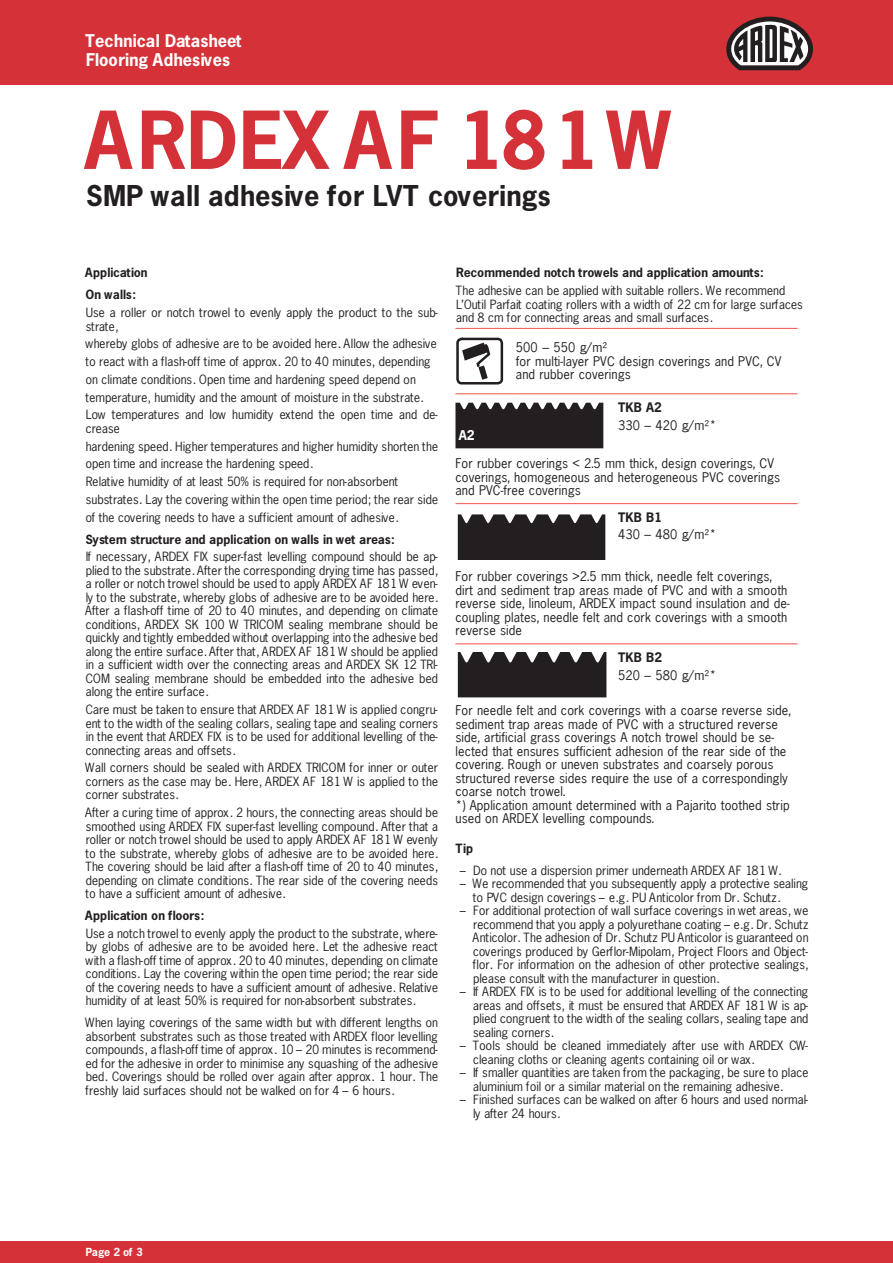
<style>
.page{position:relative;width:893px;height:1263px;background:#fff}
.page>*{position:absolute;margin:0;border:0;box-sizing:border-box;transform-origin:0 0}
.Titel{font:700 75px "News Gothic Std";letter-spacing:.015em;color:#d43238}
.Untertitel{font:700 27px "News Gothic Std";letter-spacing:.005em;color:#231f20}
.t1{font:700 16.5px/19.5px "News Gothic Std";color:#fff}
.t2{font:700 15px "News Gothic";color:#fff}
.t3{font:14.7px/13.5px "News Gothic Normal";color:#231f20}
.t4{font:700 14.7px "News Gothic";color:#231f20}
.Subheads{font:12px/13.5px "News Gothic Std";color:#231f20;text-align:justify}
.Subheads-2{font:700 12px "News Gothic Std";color:#231f20}
.t5{font:700 10.5px "News Gothic Std";color:#fff}
</style>
<div class="page">
<div style="left:0;top:0;width:893px;height:85px;background:#d43238"></div>
<div style="left:0;top:1242px;width:893px;height:21px;background:#d43238"></div>
<svg style="left:726px;top:17px;width:87px;height:53px"></svg>
<hr style="left:455px;top:328px;width:61px;height:1px;background:#f05248">
<hr style="left:516px;top:328px;width:102px;height:1px;background:#f05248">
<hr style="left:618px;top:328px;width:180px;height:1px;background:#f05248">
<hr style="left:455px;top:393px;width:61px;height:1px;background:#f05248">
<hr style="left:516px;top:393px;width:102px;height:1px;background:#f05248">
<hr style="left:618px;top:393px;width:180px;height:1px;background:#f05248">
<hr style="left:455px;top:503px;width:61px;height:1px;background:#f05248">
<hr style="left:516px;top:503px;width:102px;height:1px;background:#f05248">
<hr style="left:618px;top:503px;width:180px;height:1px;background:#f05248">
<hr style="left:455px;top:643px;width:61px;height:1px;background:#f05248">
<hr style="left:516px;top:643px;width:102px;height:1px;background:#f05248">
<hr style="left:618px;top:643px;width:180px;height:1px;background:#f05248">
<div style="left:456px;top:338px;width:47px;height:46px;border:3px solid #231f20;border-radius:4px"></div>
<svg style="left:460px;top:341px;width:32px;height:40px"></svg>
<svg style="left:455px;top:403px;width:148px;height:45px;background:#2e2b2c"></svg>
<svg style="left:458px;top:514px;width:147px;height:46px;background:#312d2e"></svg>
<svg style="left:458px;top:652px;width:148px;height:45px;background:#343031"></svg>
<h3 class="t1" style="left:85px;top:31px;width:158px">Technical Datasheet<br>Flooring Adhesives</h3>
<p class="Titel" style="left:85px;top:91px;width:588px">ARDEX AF 181 W</p>
<p class="Untertitel" style="left:85px;top:178px;width:466px">SMP wall adhesive for LVT coverings</p>
<p class="Subheads-2" style="left:85px;top:265px;width:64px">Application</p>
<p class="Subheads-2" style="left:85px;top:287px;width:52px">On walls:</p>
<p class="Subheads" style="left:85px;top:306px;width:354px">Use a roller or notch trowel to evenly apply the product to the sub&shy;strate,</p>
<p class="Subheads" style="left:85px;top:337px;width:353px">whereby globs of adhesive are to be avoided here. Allow the adhesive</p>
<p class="Subheads" style="left:85px;top:355px;width:347px">to react with a flash-off time of approx. 20 to 40 minutes, depending</p>
<p class="Subheads" style="left:85px;top:372px;width:332px">on climate conditions. Open time and hardening speed depend on</p>
<p class="Subheads" style="left:85px;top:390px;width:339px">temperature, humidity and the amount of moisture in the substrate.</p>
<p class="Subheads" style="left:85px;top:408px;width:354px">Low temperatures and low humidity extend the open time and de&shy;crease</p>
<p class="Subheads" style="left:85px;top:439px;width:354px">hardening speed. Higher temperatures and higher humidity shorten the</p>
<p class="Subheads" style="left:85px;top:457px;width:229px">open time and increase the hardening speed.</p>
<p class="Subheads" style="left:85px;top:475px;width:314px">Relative humidity of at least 50% is required for non-absorbent</p>
<p class="Subheads" style="left:85px;top:492px;width:354px">substrates. Lay the covering within the open time period; the rear side</p>
<p class="Subheads" style="left:85px;top:510px;width:314px">of the covering needs to have a sufficient amount of adhesive.</p>
<p class="Subheads-2" style="left:85px;top:531px;width:310px">System structure and application on walls in wet areas:</p>
<p class="Subheads" style="left:85px;top:550px;width:354px">If necessary, ARDEX FIX super-fast levelling compound should be ap&shy;plied to the substrate. After the corresponding drying time has passed, a roller or notch trowel should be used to apply ARDEX AF 181 W even&shy;ly to the substrate, whereby globs of adhesive are to be avoided here.<br>After a flash-off time of 20 to 40 minutes, and depending on climate conditions, ARDEX SK 100 W TRICOM sealing membrane should be quickly and tightly embedded without overlapping into the adhesive bed along the entire surface. After that, ARDEX AF 181 W should be applied in a sufficient width over the connecting areas and ARDEX SK 12 TRI-COM sealing membrane should be embedded into the adhesive bed along the entire surface.</p>
<p class="Subheads" style="left:85px;top:703px;width:354px">Care must be taken to ensure that ARDEX AF 181 W is applied congru&shy;ent to the width of the sealing collars, sealing tape and sealing corners in the event that ARDEX FIX is to be used for additional levelling of the&shy;connecting areas and offsets.</p>
<p class="Subheads" style="left:85px;top:761px;width:354px">Wall corners should be sealed with ARDEX TRICOM for inner or outer corners as the case may be. Here, ARDEX AF 181 W is applied to the corner substrates.</p>
<p class="Subheads" style="left:85px;top:806px;width:354px">After a curing time of approx. 2 hours, the connecting areas should be smoothed using ARDEX FIX super-fast levelling compound. After that a roller or notch trowel should be used to apply ARDEX AF 181 W evenly to the substrate, whereby globs of adhesive are to be avoided here.<br>The covering should be laid after a flash-off time of 20 to 40 minutes, depending on climate conditions. The rear side of the covering needs to have a sufficient amount of adhesive.</p>
<p class="Subheads-2" style="left:85px;top:908px;width:120px">Application on floors:</p>
<p class="Subheads" style="left:85px;top:926px;width:354px">Use a notch trowel to evenly apply the product to the substrate, where&shy;by globs of adhesive are to be avoided here. Let the adhesive react with a flash-off time of approx. 20 to 40 minutes, depending on climate conditions. Lay the covering within the open time period; the rear side of the covering needs to have a sufficient amount of adhesive. Relative humidity of at least 50% is required for non-absorbent substrates.</p>
<p class="Subheads" style="left:85px;top:1016px;width:354px">When laying coverings of the same width but with different lengths on absorbent substrates such as those treated with ARDEX floor levelling compounds, a flash-off time of approx. 10 – 20 minutes is recommend&shy;ed for the adhesive in order to minimise any squashing of the adhesive bed. Coverings should be rolled over again after approx. 1 hour. The freshly laid surfaces should not be walked on for 4 – 6 hours.</p>
<p class="Subheads-2" style="left:455px;top:265px;width:309px">Recommended notch trowels and application amounts:</p>
<p class="Subheads" style="left:455px;top:284px;width:331px">The adhesive can be applied with suitable rollers. We recommend</p>
<p class="Subheads" style="left:455px;top:297px;width:348px">L’Outil Parfait coating rollers with a width of 22 cm for large surfaces</p>
<p class="Subheads" style="left:455px;top:311px;width:258px">and 8 cm for connecting areas and small surfaces.</p>
<p class="t3" style="left:516px;top:341px;width:93px">500 – 550 g/m²</p>
<p class="t3" style="left:516px;top:354px;width:267px">for multi-layer PVC design coverings and PVC, CV and rubber coverings</p>
<p class="t4" style="left:618px;top:399px;width:46px">TKB A2</p>
<p class="t3" style="left:618px;top:418px;width:100px">330 – 420 g/m²*</p>
<p class="t3" style="left:455px;top:456px;width:326px">For rubber coverings &lt; 2.5 mm thick, design coverings, CV coverings, homogeneous and heterogeneous PVC coverings and PVC-free coverings</p>
<p class="t4" style="left:618px;top:508px;width:46px">TKB B1</p>
<p class="t3" style="left:618px;top:528px;width:100px">430 – 480 g/m²*</p>
<p class="t3" style="left:455px;top:570px;width:336px">For rubber coverings &gt;2.5 mm thick, needle felt coverings, dirt and sediment trap areas made of PVC and with a smooth reverse side, linoleum, ARDEX impact sound insulation and de&shy;coupling plates, needle felt and cork coverings with a smooth reverse side</p>
<p class="t4" style="left:618px;top:649px;width:46px">TKB B2</p>
<p class="t3" style="left:618px;top:668px;width:100px">520 – 580 g/m²*</p>
<p class="t3" style="left:455px;top:704px;width:337px">For needle felt and cork coverings with a coarse reverse side, sediment trap areas made of PVC with a structured reverse side, artificial grass coverings A notch trowel should be se&shy;lected that ensures sufficient adhesion of the rear side of the covering. Rough or uneven substrates and coarsely porous structured reverse sides require the use of a correspondingly</p>
<p class="t3" style="left:455px;top:785px;width:111px">coarse notch trowel.</p>
<p class="t3" style="left:455px;top:798px;width:336px">*) Application amount determined with a Pajarito toothed strip used on ARDEX levelling compounds.</p>
<p class="Subheads-2" style="left:455px;top:840px;width:18px">Tip</p>
<p class="Subheads" style="left:460px;top:863px;width:323px">– Do not use a dispersion primer underneath ARDEX AF 181 W.</p>
<p class="Subheads" style="left:472px;top:877px;width:337px;text-indent:-13px">– We recommended that you subsequently apply a protective sealing to PVC design coverings – e.g. PU Anticolor from Dr. Schutz.</p>
<p class="Subheads" style="left:472px;top:904px;width:337px;text-indent:-13px">– For additional protection of wall surface coverings in wet areas, we recommend that you apply a polyurethane coating – e.g. Dr. Schutz Anticolor. The adhesion of Dr. Schutz PU Anticolor is guaranteed on coverings produced by Gerflor-Mipolam, Project Floors and Object&shy;flor. For information on the adhesion of other protective sealings, please consult with the manufacturer in question.</p>
<p class="Subheads" style="left:472px;top:985px;width:337px;text-indent:-13px">– If ARDEX FIX is to be used for additional levelling of the connecting areas and offsets, it must be ensured that ARDEX AF 181 W is ap&shy;plied congruent to the width of the sealing collars, sealing tape and sealing corners.</p>
<p class="Subheads" style="left:472px;top:1039px;width:337px;text-indent:-13px">– Tools should be cleaned immediately after use with ARDEX CW&shy;cleaning cloths or cleaning agents containing oil or wax.</p>
<p class="Subheads" style="left:472px;top:1066px;width:337px;text-indent:-13px">– If smaller quantities are taken from the packaging, be sure to place aluminium foil or a similar material on the remaining adhesive.</p>
<p class="Subheads" style="left:472px;top:1093px;width:337px;text-indent:-13px">– Finished surfaces can be walked on after 6 hours and used normal&shy;ly after 24 hours.</p>
<p class="t2" style="left:459px;top:427px;width:18px">A2</p>
<p class="t5" style="left:85px;top:1245px;width:59px">Page 2 of 3</p>
</div>
